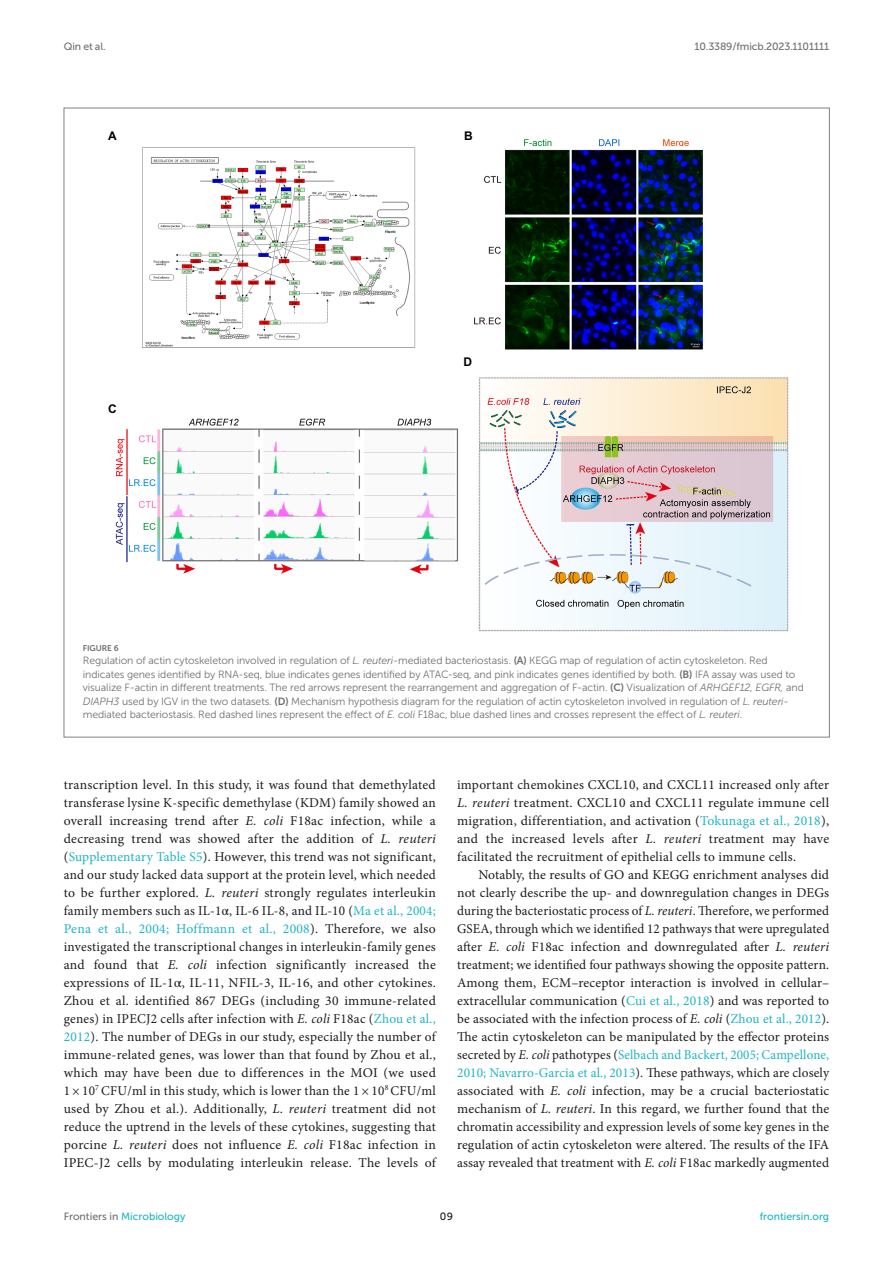
<style>
.page{position:relative;width:893px;height:1263px;background:#fff}
.page>*{position:absolute;margin:0;border:0;box-sizing:border-box;transform-origin:0 0}
.TEXT{font:13.5px/18px "Minion Pro";letter-spacing:.015em;color:#1b1c1b;text-align:justify}
.t1{font:700 12px "Arial";color:#000}
.FIG_LEG{font:10.5px/13.5px "Museo Sans 300";letter-spacing:-.01em;color:#706f70}
.t2{font:10.5px "Museo Sans 500";color:#1db5c3}
.t3{font:10.5px "Museo Sans 500";letter-spacing:-.015em;color:#706f70}
.t4{font:10.5px "Museo Sans 500";color:#1b1c1b}
.FIG_HD{font:8.25px "Museo Sans 700";letter-spacing:-.01em;color:#706f70}
.s1{font-style:italic}
.s2{font-family:"Museo Sans 700"}
.s3{color:#1db5c3}
.s4{font-family:"STIX General"}
.s5{color:#706f70}
</style>
<div class="page">
<img style="left:115px;top:139px;width:674px;height:493px">
<p class="t3" style="left:64px;top:41px;width:43px">Qin et al.</p>
<p class="t3" style="left:695px;top:41px;width:136px">10.3389/fmicb.2023.1101111</p>
<p class="t1" style="left:108px;top:127px;width:10px">A</p>
<p class="t1" style="left:108px;top:400px;width:10px">C</p>
<p class="t1" style="left:464px;top:127px;width:10px">B</p>
<p class="t1" style="left:464px;top:354px;width:10px">D</p>
<p class="FIG_HD" style="left:83px;top:643px;width:37px">FIGURE 6</p>
<p class="FIG_LEG" style="left:83px;top:654px;width:722px">Regulation of actin cytoskeleton involved in regulation of <span class="s1">L. reuteri-</span>mediated bacteriostasis. <span class="s2">(A)</span> KEGG map of regulation of actin cytoskeleton. Red indicates genes identified by RNA-seq, blue indicates genes identified by ATAC-seq, and pink indicates genes identified by both. <span class="s2">(B)</span> IFA assay was used to visualize F-actin in different treatments. The red arrows represent the rearrangement and aggregation of F-actin. <span class="s2">(C)</span> Visualization of <span class="s1">ARHGEF12, EGFR,</span> and <span class="s1">DIAPH3</span> used by IGV in the two datasets. <span class="s2">(D)</span> Mechanism hypothesis diagram for the regulation of actin cytoskeleton involved in regulation of <span class="s1">L. reuteri&shy;</span>mediated bacteriostasis. Red dashed lines represent the effect of <span class="s1">E. coli</span> F18ac, blue dashed lines and crosses represent the effect of <span class="s1">L. reuteri</span>.</p>
<p class="TEXT" style="left:64px;top:776px;width:374px">transcription level. In this study, it was found that demethylated transferase lysine K-specific demethylase (KDM) family showed an overall increasing trend after <span class="s1">E. coli</span> F18ac infection, while a decreasing trend was showed after the addition of <span class="s1">L. reuteri </span>(<span class="s3">Supplementary Table S5</span>). However, this trend was not significant, and our study lacked data support at the protein level, which needed to be further explored. <span class="s1">L. reuteri</span> strongly regulates interleukin family members such as IL-1<span class="s4">α</span>, IL-6 IL-8, and IL-10 (<span class="s3">Ma et al., 2004; Pena et al., 2004; Hoffmann et al., 2008</span>). Therefore, we also investigated the transcriptional changes in interleukin-family genes and found that <span class="s1">E. coli</span> infection significantly increased the expressions of IL-1<span class="s4">α</span>, IL-11, NFIL-3, IL-16, and other cytokines.<br>Zhou et al. identified 867 DEGs (including 30 immune-related genes) in IPECJ2 cells after infection with <span class="s1">E. coli</span> F18ac (<span class="s3">Zhou et al., 2012</span>). The number of DEGs in our study, especially the number of immune-related genes, was lower than that found by Zhou et al., which may have been due to differences in the MOI (we used 1 × 10<sup>7</sup> CFU/ml in this study, which is lower than the 1 × 10<sup>8</sup> CFU/ml used by Zhou et al.). Additionally, <span class="s1">L. reuteri</span> treatment did not reduce the uptrend in the levels of these cytokines, suggesting that porcine <span class="s1">L. reuteri</span> does not influence <span class="s1">E. coli</span> F18ac infection in IPEC-J2 cells by modulating interleukin release. The levels of</p>
<p class="TEXT" style="left:457px;top:776px;width:374px">important chemokines CXCL10, and CXCL11 increased only after <span class="s1">L. reuteri</span> treatment. CXCL10 and CXCL11 regulate immune cell migration, differentiation, and activation (<span class="s3">Tokunaga et al., 2018</span>), and the increased levels after <span class="s1">L. reuteri</span> treatment may have facilitated the recruitment of epithelial cells to immune cells.</p>
<p class="TEXT" style="left:457px;top:866px;width:374px;text-indent:21px">Notably, the results of GO and KEGG enrichment analyses did not clearly describe the up- and downregulation changes in DEGs during the bacteriostatic process of <span class="s1">L. reuteri</span>. Therefore, we performed GSEA, through which we identified 12 pathways that were upregulated after <span class="s1">E. coli</span> F18ac infection and downregulated after <span class="s1">L. reuteri </span>treatment; we identified four pathways showing the opposite pattern.<br>Among them, ECM–receptor interaction is involved in cellular– extracellular communication (<span class="s3">Cui et al., 2018</span>) and was reported to be associated with the infection process of <span class="s1">E. coli</span> (<span class="s3">Zhou et al., 2012</span>).<br>The actin cytoskeleton can be manipulated by the effector proteins secreted by <span class="s1">E. coli</span> pathotypes (<span class="s3">Selbach and Backert, 2005; Campellone, 2010; Navarro-Garcia et al., 2013</span>). These pathways, which are closely associated with <span class="s1">E. coli</span> infection, may be a crucial bacteriostatic mechanism of <span class="s1">L. reuteri</span>. In this regard, we further found that the chromatin accessibility and expression levels of some key genes in the regulation of actin cytoskeleton were altered. The results of the IFA assay revealed that treatment with <span class="s1">E. coli</span> F18ac markedly augmented</p>
<p class="t2" style="left:64px;top:1211px;width:123px"><span class="s5">Frontiers in</span> Microbiology</p>
<p class="t4" style="left:440px;top:1211px;width:15px">09</p>
<p class="t2" style="left:760px;top:1211px;width:71px">frontiersin.org</p>
</div>
